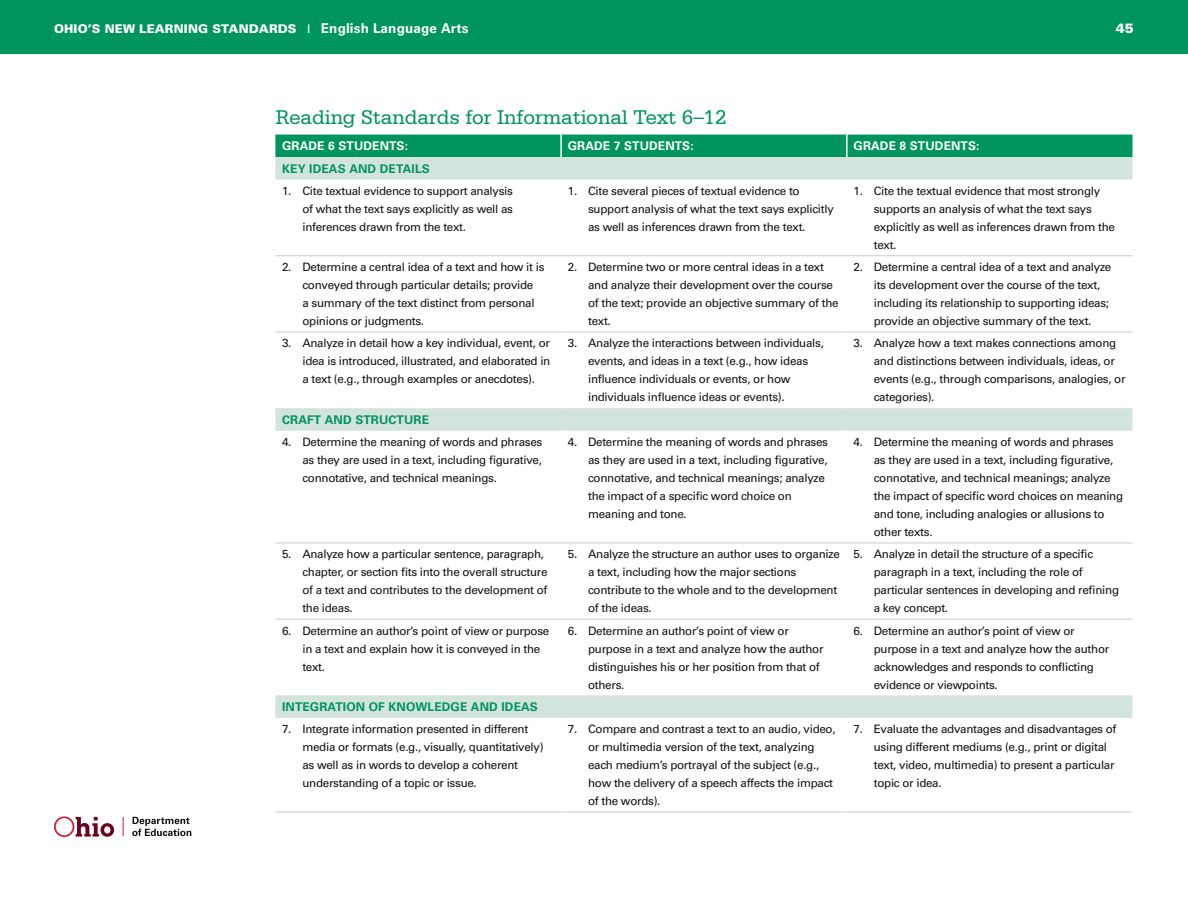
<style>
.page{position:relative;width:1188px;height:918px;background:#fff}
.page>*{position:absolute;margin:0;border:0;box-sizing:border-box;transform-origin:0 0}
.BHD{font:21px "Serifa";letter-spacing:-.01em;color:#00945e}
.t1{font:900 13.5px "Univers";color:#fff}
.COLUMN_BHD{font:700 12px "Univers";letter-spacing:.01em;color:#00945e}
.t2{font:900 12px "Univers";letter-spacing:.01em;color:#fff}
.COLUMN_HD{font:700 12px "Univers";letter-spacing:.01em;color:#fff}
.NUMBER{font:11.7px/18px "Univers";letter-spacing:-.025em;color:#121212}
.s1{font-weight:400}
.s2{font-weight:700;font-size:13.5px}
</style>
<div class="page">
<div style="left:0;top:0;width:1188px;height:54px;background:#00945e"></div>
<svg style="left:54px;top:816px;width:60px;height:21px"></svg>
<svg style="left:123px;top:817px;width:1px;height:19px"></svg>
<svg style="left:132px;top:817px;width:59px;height:19px"></svg>
<div style="left:275px;top:135px;width:857px;height:22px;background:#00945e"></div>
<svg style="left:275px;top:157px;width:857px;height:561px"></svg>
<hr style="left:560px;top:135px;width:2px;height:22px;background:#fff">
<hr style="left:846px;top:135px;width:2px;height:22px;background:#fff">
<hr style="left:560px;top:180px;width:2px;height:75px;background:#fff">
<hr style="left:846px;top:180px;width:2px;height:75px;background:#fff">
<hr style="left:560px;top:256px;width:2px;height:76px;background:#fff">
<hr style="left:846px;top:256px;width:2px;height:76px;background:#fff">
<hr style="left:560px;top:332px;width:2px;height:76px;background:#fff">
<hr style="left:846px;top:332px;width:2px;height:76px;background:#fff">
<hr style="left:560px;top:431px;width:2px;height:112px;background:#fff">
<hr style="left:846px;top:431px;width:2px;height:112px;background:#fff">
<hr style="left:560px;top:543px;width:2px;height:76px;background:#fff">
<hr style="left:846px;top:543px;width:2px;height:76px;background:#fff">
<hr style="left:560px;top:620px;width:2px;height:75px;background:#fff">
<hr style="left:846px;top:620px;width:2px;height:75px;background:#fff">
<hr style="left:275px;top:255px;width:286px;height:1px;background:#c9cccb">
<hr style="left:561px;top:255px;width:286px;height:1px;background:#c9cccb">
<hr style="left:847px;top:255px;width:286px;height:1px;background:#c9cccb">
<hr style="left:275px;top:332px;width:286px;height:1px;background:#c9cccb">
<hr style="left:561px;top:332px;width:286px;height:1px;background:#c9cccb">
<hr style="left:847px;top:332px;width:286px;height:1px;background:#c9cccb">
<hr style="left:275px;top:543px;width:286px;height:1px;background:#c9cccb">
<hr style="left:561px;top:543px;width:286px;height:1px;background:#c9cccb">
<hr style="left:847px;top:543px;width:286px;height:1px;background:#c9cccb">
<hr style="left:275px;top:619px;width:286px;height:1px;background:#c9cccb">
<hr style="left:561px;top:619px;width:286px;height:1px;background:#c9cccb">
<hr style="left:847px;top:619px;width:286px;height:1px;background:#c9cccb">
<hr style="left:275px;top:812px;width:286px;height:1px;background:#c9cccb">
<hr style="left:561px;top:812px;width:286px;height:1px;background:#c9cccb">
<hr style="left:847px;top:812px;width:286px;height:1px;background:#c9cccb">
<p class="t2" style="left:54px;top:21px;width:416px">OHIO’S NEW LEARNING STANDARDS <span class="s1">I</span> <span class="s2">English Language Arts</span></p>
<p class="t1" style="left:1116px;top:19px;width:20px">45</p>
<p class="BHD" style="left:275px;top:105px;width:453px">Reading Standards for Informational Text 6–12</p>
<p class="COLUMN_HD" style="left:282px;top:139px;width:127px">GRADE 6 STUDENTS:</p>
<p class="COLUMN_HD" style="left:568px;top:139px;width:127px">GRADE 7 STUDENTS:</p>
<p class="COLUMN_HD" style="left:854px;top:139px;width:127px">GRADE 8 STUDENTS:</p>
<p class="COLUMN_BHD" style="left:282px;top:162px;width:149px">KEY IDEAS AND DETAILS</p>
<p class="NUMBER" style="left:302px;top:182px;width:212px;text-align:justify;text-indent:-20px">1. Cite textual evidence to support analysis of what the text says explicitly as well as inferences drawn from the text.</p>
<p class="NUMBER" style="left:588px;top:182px;width:247px;text-indent:-20px">1. Cite several pieces of textual evidence to support analysis of what the text says explicitly as well as inferences drawn from the text.</p>
<p class="NUMBER" style="left:874px;top:182px;width:243px;text-indent:-20px">1. Cite the textual evidence that most strongly supports an analysis of what the text says explicitly as well as inferences drawn from the text.</p>
<p class="NUMBER" style="left:302px;top:258px;width:244px;text-indent:-20px">2. Determine a central idea of a text and how it is conveyed through particular details; provide<br>a summary of the text distinct from personal opinions or judgments.</p>
<p class="NUMBER" style="left:588px;top:258px;width:252px;text-indent:-20px">2. Determine two or more central ideas in a text and analyze their development over the course of the text; provide an objective summary of the text.</p>
<p class="NUMBER" style="left:874px;top:258px;width:239px;text-indent:-20px">2. Determine a central idea of a text and analyze its development over the course of the text, including its relationship to supporting ideas; provide an objective summary of the text.</p>
<p class="NUMBER" style="left:302px;top:334px;width:250px;text-align:justify;text-indent:-20px">3. Analyze in detail how a key individual, event, or idea is introduced, illustrated, and elaborated in a text (e.g., through examples or anecdotes).</p>
<p class="NUMBER" style="left:588px;top:334px;width:237px;text-indent:-20px">3. Analyze the interactions between individuals, events, and ideas in a text (e.g., how ideas influence individuals or events, or how individuals influence ideas or events).</p>
<p class="NUMBER" style="left:874px;top:334px;width:253px;text-indent:-20px">3. Analyze how a text makes connections among and distinctions between individuals, ideas, or events (e.g., through comparisons, analogies, or categories).</p>
<p class="COLUMN_BHD" style="left:282px;top:413px;width:148px">CRAFT AND STRUCTURE</p>
<p class="NUMBER" style="left:302px;top:433px;width:241px;text-align:justify;text-indent:-20px">4. Determine the meaning of words and phrases as they are used in a text, including figurative, connotative, and technical meanings.</p>
<p class="NUMBER" style="left:588px;top:433px;width:241px;text-indent:-20px">4. Determine the meaning of words and phrases as they are used in a text, including figurative, connotative, and technical meanings; analyze the impact of a specific word choice on meaning and tone.</p>
<p class="NUMBER" style="left:874px;top:433px;width:251px;text-indent:-20px">4. Determine the meaning of words and phrases as they are used in a text, including figurative, connotative, and technical meanings; analyze the impact of specific word choices on meaning and tone, including analogies or allusions to other texts.</p>
<p class="NUMBER" style="left:302px;top:545px;width:247px;text-indent:-20px">5. Analyze how a particular sentence, paragraph, chapter, or section fits into the overall structure of a text and contributes to the development of the ideas.</p>
<p class="NUMBER" style="left:588px;top:545px;width:253px;text-indent:-20px">5. Analyze the structure an author uses to organize a text, including how the major sections contribute to the whole and to the development of the ideas.</p>
<p class="NUMBER" style="left:874px;top:545px;width:247px;text-indent:-20px">5. Analyze in detail the structure of a specific paragraph in a text, including the role of particular sentences in developing and refining a key concept.</p>
<p class="NUMBER" style="left:302px;top:622px;width:249px;text-indent:-20px">6. Determine an author’s point of view or purpose in a text and explain how it is conveyed in the text.</p>
<p class="NUMBER" style="left:588px;top:622px;width:237px;text-indent:-20px">6. Determine an author’s point of view or purpose in a text and analyze how the author distinguishes his or her position from that of others.</p>
<p class="NUMBER" style="left:874px;top:622px;width:237px;text-indent:-20px">6. Determine an author’s point of view or purpose in a text and analyze how the author acknowledges and responds to conflicting evidence or viewpoints.</p>
<p class="COLUMN_BHD" style="left:282px;top:700px;width:257px">INTEGRATION OF KNOWLEDGE AND IDEAS</p>
<p class="NUMBER" style="left:302px;top:720px;width:243px;text-indent:-20px">7. Integrate information presented in different media or formats (e.g., visually, quantitatively) as well as in words to develop a coherent understanding of a topic or issue.</p>
<p class="NUMBER" style="left:588px;top:720px;width:249px;text-indent:-20px">7. Compare and contrast a text to an audio, video, or multimedia version of the text, analyzing each medium’s portrayal of the subject (e.g., how the delivery of a speech affects the impact of the words).</p>
<p class="NUMBER" style="left:874px;top:720px;width:244px;text-indent:-20px">7. Evaluate the advantages and disadvantages of using different mediums (e.g., print or digital text, video, multimedia) to present a particular topic or idea.</p>
</div>
